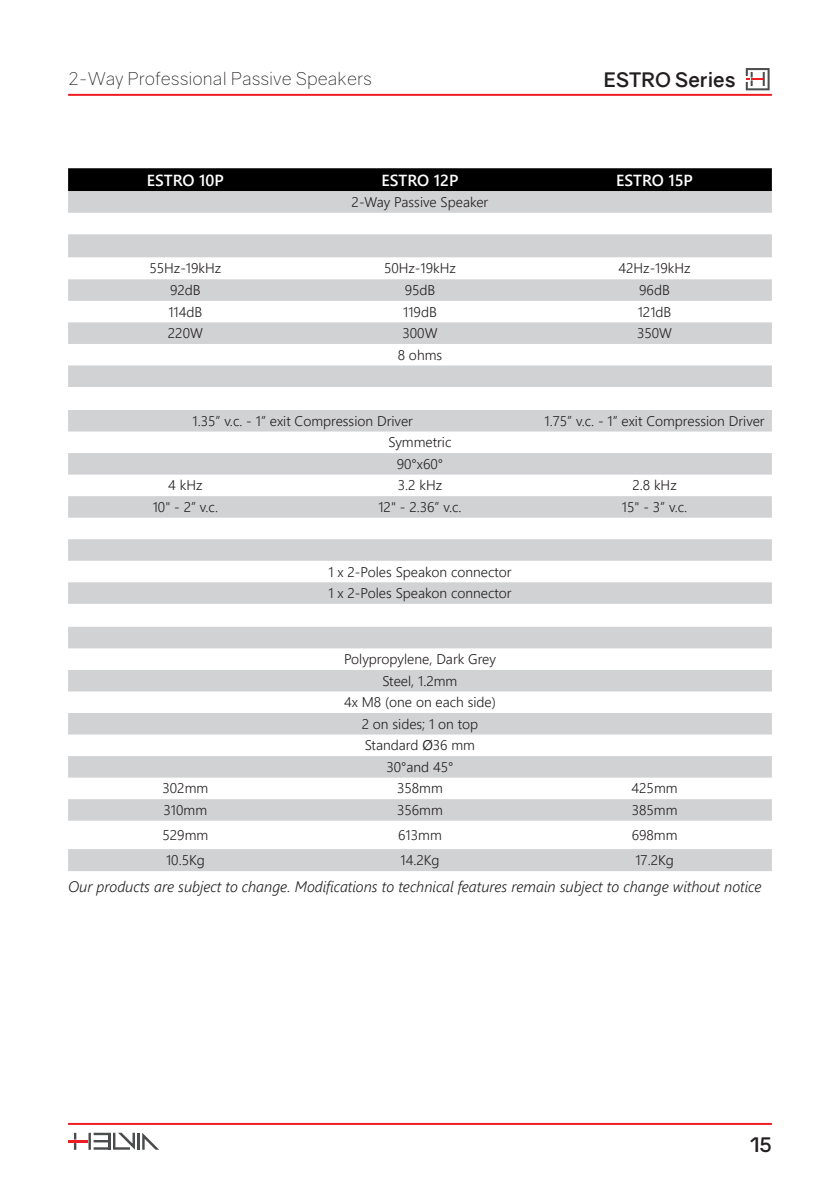
<style>
.page{position:relative;width:840px;height:1191px;background:#fff}
.page>*{position:absolute;margin:0;border:0;box-sizing:border-box;transform-origin:0 0}
.t1{font:700 20px "Gravity";color:#231f20}
.t2{font:300 18px "Gravity";color:#231f20}
.H_Eng_Basic_8_White{font:16px "Webly Sleek UI Semibold";color:#fff}
.H_Eng_Basic_8{font:italic 15.2px "Webly Sleek UI Semilight";color:#231f20}
.H_Eng_Basic_8-2{font:14px "Webly Sleek UI Semilight";color:#231f20}
.s1{font-family:"Segoe UI"}
</style>
<div class="page">
<svg style="left:745px;top:68px;width:24px;height:22px"></svg>
<hr style="left:137px;top:1132px;width:3px;height:17px;background:#4b4c4d">
<svg style="left:142px;top:1133px;width:17px;height:16px"></svg>
<svg style="left:68px;top:1132px;width:67px;height:17px"></svg>
<hr style="left:68px;top:94px;width:703px;height:2px;background:#ee1d23">
<hr style="left:68px;top:1123px;width:703px;height:2px;background:#ee1d23">
<div style="left:68px;top:168px;width:703px;height:23px;background:#000"></div>
<svg style="left:68px;top:191px;width:703px;height:680px"></svg>
<p class="t2" style="left:68px;top:68px;width:305px">2-Way Professional Passive Speakers</p>
<h1 class="t1" style="left:603px;top:67px;width:133px">ESTRO Series</h1>
<p class="H_Eng_Basic_8_White" style="left:147px;top:168px;width:78px">ESTRO 10P</p>
<p class="H_Eng_Basic_8_White" style="left:381px;top:168px;width:78px">ESTRO 12P</p>
<p class="H_Eng_Basic_8_White" style="left:615px;top:168px;width:78px">ESTRO 15P</p>
<p class="H_Eng_Basic_8-2" style="left:351px;top:192px;width:138px">2-Way Passive Speaker</p>
<p class="H_Eng_Basic_8-2" style="left:149px;top:258px;width:73px">55Hz-19kHz</p>
<p class="H_Eng_Basic_8-2" style="left:384px;top:258px;width:73px">50Hz-19kHz</p>
<p class="H_Eng_Basic_8-2" style="left:618px;top:258px;width:74px">42Hz-19kHz</p>
<p class="H_Eng_Basic_8-2" style="left:170px;top:280px;width:32px">92dB</p>
<p class="H_Eng_Basic_8-2" style="left:404px;top:280px;width:32px">95dB</p>
<p class="H_Eng_Basic_8-2" style="left:639px;top:280px;width:32px">96dB</p>
<p class="H_Eng_Basic_8-2" style="left:168px;top:301px;width:36px">114dB</p>
<p class="H_Eng_Basic_8-2" style="left:403px;top:301px;width:35px">119dB</p>
<p class="H_Eng_Basic_8-2" style="left:637px;top:301px;width:35px">121dB</p>
<p class="H_Eng_Basic_8-2" style="left:168px;top:323px;width:36px">220W</p>
<p class="H_Eng_Basic_8-2" style="left:402px;top:323px;width:36px">300W</p>
<p class="H_Eng_Basic_8-2" style="left:636px;top:323px;width:36px">350W</p>
<p class="H_Eng_Basic_8-2" style="left:397px;top:344px;width:46px">8 ohms</p>
<p class="H_Eng_Basic_8-2" style="left:192px;top:410px;width:222px">1.35” v.c. - 1” exit Compression Driver</p>
<p class="H_Eng_Basic_8-2" style="left:544px;top:410px;width:222px">1.75” v.c. - 1” exit Compression Driver</p>
<p class="H_Eng_Basic_8-2" style="left:388px;top:432px;width:64px">Symmetric</p>
<p class="H_Eng_Basic_8-2" style="left:396px;top:453px;width:48px">90°x60°</p>
<p class="H_Eng_Basic_8-2" style="left:168px;top:475px;width:36px">4 kHz</p>
<p class="H_Eng_Basic_8-2" style="left:397px;top:475px;width:46px">3.2 kHz</p>
<p class="H_Eng_Basic_8-2" style="left:632px;top:475px;width:46px">2.8 kHz</p>
<p class="H_Eng_Basic_8-2" style="left:153px;top:496px;width:67px">10" - 2” v.c.</p>
<p class="H_Eng_Basic_8-2" style="left:378px;top:496px;width:85px">12" - 2.36” v.c.</p>
<p class="H_Eng_Basic_8-2" style="left:621px;top:496px;width:67px">15" - 3” v.c.</p>
<p class="H_Eng_Basic_8-2" style="left:328px;top:561px;width:184px">1 x 2-Poles Speakon connector</p>
<p class="H_Eng_Basic_8-2" style="left:328px;top:582px;width:184px">1 x 2-Poles Speakon connector</p>
<p class="H_Eng_Basic_8-2" style="left:344px;top:649px;width:153px">Polypropylene, Dark Grey</p>
<p class="H_Eng_Basic_8-2" style="left:382px;top:670px;width:76px">Steel, 1.2mm</p>
<p class="H_Eng_Basic_8-2" style="left:344px;top:692px;width:153px">4x M8 (one on each side)</p>
<p class="H_Eng_Basic_8-2" style="left:361px;top:713px;width:118px">2 on sides; 1 on top</p>
<p class="H_Eng_Basic_8-2" style="left:364px;top:735px;width:112px">Standard <span class="s1">Ø</span>36 mm</p>
<p class="H_Eng_Basic_8-2" style="left:386px;top:756px;width:69px">30°and 45°</p>
<p class="H_Eng_Basic_8-2" style="left:162px;top:778px;width:47px">302mm</p>
<p class="H_Eng_Basic_8-2" style="left:397px;top:778px;width:47px">358mm</p>
<p class="H_Eng_Basic_8-2" style="left:631px;top:778px;width:47px">425mm</p>
<p class="H_Eng_Basic_8-2" style="left:163px;top:799px;width:45px">310mm</p>
<p class="H_Eng_Basic_8-2" style="left:397px;top:799px;width:47px">356mm</p>
<p class="H_Eng_Basic_8-2" style="left:631px;top:799px;width:47px">385mm</p>
<p class="H_Eng_Basic_8-2" style="left:162px;top:824px;width:47px">529mm</p>
<p class="H_Eng_Basic_8-2" style="left:398px;top:824px;width:45px">613mm</p>
<p class="H_Eng_Basic_8-2" style="left:631px;top:824px;width:47px">698mm</p>
<p class="H_Eng_Basic_8-2" style="left:166px;top:849px;width:40px">10.5Kg</p>
<p class="H_Eng_Basic_8-2" style="left:400px;top:849px;width:40px">14.2Kg</p>
<p class="H_Eng_Basic_8-2" style="left:635px;top:849px;width:40px">17.2Kg</p>
<p class="H_Eng_Basic_8" style="left:68px;top:876px;width:694px">Our products are subject to change. Modifications to technical features remain subject to change without notice</p>
<h1 class="t1" style="left:749px;top:1132px;width:24px">15</h1>
</div>
